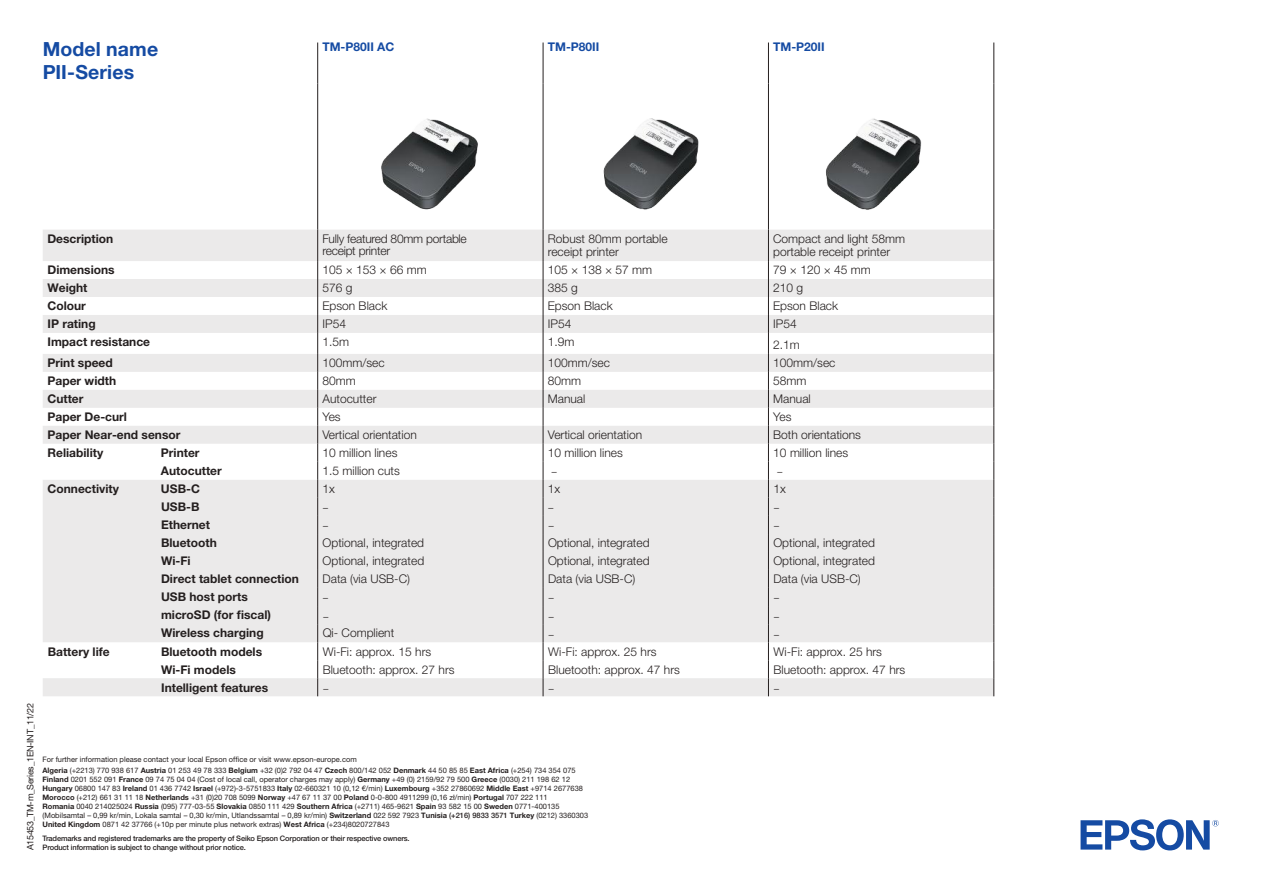
<style>
.page{position:relative;width:1263px;height:893px;background:#fff}
.page>*{position:absolute;margin:0;border:0;box-sizing:border-box;transform-origin:0 0}
.t1{font:700 19.5px/22.5px "Helvetica Neue LT Pro";letter-spacing:.005em;color:#154ba3}
.t2{font:300 12px/13.5px "Helvetica Neue LT Pro";color:#241f1f}
.t3{font:700 12px "Helvetica Neue LT Pro";color:#241f1f}
.t4{font:300 12px/12px "Helvetica Neue LT Pro";letter-spacing:-.02em;color:#241f1f}
.t5{font:700 12px "Helvetica Neue LT Pro";color:#154ba3}
.t6{font:12px "Minion Pro";color:#241f1f}
.t7{font:300 12px "Helvetica Neue";color:#241f1f}
.t8{font:9px "Helvetica Neue LT Pro";letter-spacing:-.03em;color:#241f1f}
.t9{font:7.5px/9px "Helvetica Neue LT Pro";color:#241f1f}
.t10{font:500 7.5px/9px "Helvetica Neue LT Pro";letter-spacing:-.02em;color:#241f1f}
.s1{font-weight:700}
.s2{font-weight:500}
</style>
<div class="page">
<hr style="left:317px;top:43px;width:1px;height:41px;background:#241f1f">
<hr style="left:543px;top:43px;width:1px;height:41px;background:#241f1f">
<hr style="left:317px;top:84px;width:1px;height:146px;background:#241f1f">
<hr style="left:543px;top:84px;width:1px;height:146px;background:#241f1f">
<hr style="left:993px;top:84px;width:1px;height:146px;background:#241f1f">
<hr style="left:768px;top:84px;width:1px;height:146px;background:#241f1f">
<svg style="left:43px;top:230px;width:951px;height:466px"></svg>
<hr style="left:768px;top:43px;width:1px;height:41px;background:#241f1f">
<hr style="left:993px;top:43px;width:1px;height:41px;background:#241f1f">
<img style="left:381px;top:118px;width:97px;height:92px">
<img style="left:603px;top:118px;width:96px;height:92px">
<img style="left:826px;top:118px;width:96px;height:92px">
<svg style="left:1080px;top:819px;width:139px;height:31px"></svg>
<h1 class="t1" style="left:43px;top:38px;width:117px">Model name<br>PII-Series</h1>
<h2 class="t5" style="left:322px;top:39px;width:73px">TM-P80II AC</h2>
<h2 class="t5" style="left:548px;top:39px;width:53px">TM-P80II</h2>
<h2 class="t5" style="left:773px;top:39px;width:53px">TM-P20II</h2>
<h2 class="t3" style="left:47px;top:231px;width:67px">Description</h2>
<h2 class="t4" style="left:322px;top:232px;width:146px">Fully featured 80mm portable receipt printer</h2>
<h2 class="t2" style="left:548px;top:232px;width:121px">Robust 80mm portable receipt printer</h2>
<h2 class="t2" style="left:773px;top:232px;width:134px">Compact and light 58mm portable receipt printer</h2>
<h2 class="t3" style="left:47px;top:263px;width:69px">Dimensions</h2>
<h2 class="t2" style="left:322px;top:263px;width:106px">105 × 153 × 66 mm</h2>
<h2 class="t2" style="left:548px;top:263px;width:106px">105 × 138 × 57 mm</h2>
<h2 class="t2" style="left:773px;top:263px;width:99px">79 × 120 × 45 mm</h2>
<h2 class="t3" style="left:47px;top:281px;width:41px">Weight</h2>
<h2 class="t2" style="left:322px;top:281px;width:32px">576 g</h2>
<h2 class="t2" style="left:548px;top:281px;width:32px">385 g</h2>
<h2 class="t2" style="left:773px;top:281px;width:32px">210 g</h2>
<h2 class="t3" style="left:47px;top:299px;width:40px">Colour</h2>
<h2 class="t2" style="left:322px;top:299px;width:66px">Epson Black</h2>
<h2 class="t2" style="left:548px;top:299px;width:66px">Epson Black</h2>
<h2 class="t2" style="left:773px;top:299px;width:66px">Epson Black</h2>
<h2 class="t3" style="left:47px;top:317px;width:50px">IP rating</h2>
<h2 class="t2" style="left:322px;top:317px;width:25px">IP54</h2>
<h2 class="t2" style="left:548px;top:317px;width:25px">IP54</h2>
<h2 class="t2" style="left:773px;top:317px;width:25px">IP54</h2>
<h2 class="t3" style="left:47px;top:334px;width:104px">Impact resistance</h2>
<h2 class="t2" style="left:322px;top:335px;width:28px">1.5m</h2>
<h2 class="t2" style="left:548px;top:335px;width:28px">1.9m</h2>
<h2 class="t7" style="left:773px;top:335px;width:28px">2.1m</h2>
<h2 class="t3" style="left:47px;top:355px;width:67px">Print speed</h2>
<h2 class="t2" style="left:322px;top:356px;width:64px">100mm/sec</h2>
<h2 class="t2" style="left:548px;top:356px;width:64px">100mm/sec</h2>
<h2 class="t2" style="left:773px;top:356px;width:64px">100mm/sec</h2>
<h2 class="t3" style="left:48px;top:373px;width:70px">Paper width</h2>
<h2 class="t2" style="left:322px;top:374px;width:35px">80mm</h2>
<h2 class="t2" style="left:548px;top:374px;width:35px">80mm</h2>
<h2 class="t2" style="left:773px;top:374px;width:35px">58mm</h2>
<h2 class="t3" style="left:48px;top:391px;width:38px">Cutter</h2>
<h2 class="t2" style="left:322px;top:392px;width:56px">Autocutter</h2>
<h2 class="t2" style="left:548px;top:392px;width:39px">Manual</h2>
<h2 class="t2" style="left:773px;top:392px;width:39px">Manual</h2>
<h2 class="t3" style="left:48px;top:409px;width:81px">Paper De-curl</h2>
<h2 class="t2" style="left:322px;top:410px;width:20px">Yes</h2>
<h2 class="t2" style="left:773px;top:410px;width:20px">Yes</h2>
<h2 class="t3" style="left:48px;top:427px;width:134px">Paper Near-end sensor</h2>
<h2 class="t2" style="left:322px;top:428px;width:96px">Vertical orientation</h2>
<h2 class="t2" style="left:548px;top:428px;width:96px">Vertical orientation</h2>
<h2 class="t2" style="left:773px;top:428px;width:89px">Both orientations</h2>
<h2 class="t3" style="left:48px;top:445px;width:57px">Reliability</h2>
<h2 class="t3" style="left:161px;top:445px;width:40px">Printer</h2>
<h2 class="t2" style="left:322px;top:446px;width:76px">10 million lines</h2>
<h2 class="t2" style="left:548px;top:446px;width:76px">10 million lines</h2>
<h2 class="t2" style="left:773px;top:446px;width:76px">10 million lines</h2>
<h2 class="t3" style="left:161px;top:463px;width:62px">Autocutter</h2>
<h2 class="t2" style="left:323px;top:464px;width:79px">1.5 million cuts</h2>
<h2 class="t6" style="left:551px;top:463px;width:8px">–</h2>
<h2 class="t6" style="left:777px;top:463px;width:8px">–</h2>
<h2 class="t3" style="left:48px;top:481px;width:73px">Connectivity</h2>
<h2 class="t3" style="left:161px;top:481px;width:40px">USB-C</h2>
<h2 class="t2" style="left:323px;top:482px;width:14px">1x</h2>
<h2 class="t2" style="left:548px;top:482px;width:14px">1x</h2>
<h2 class="t2" style="left:773px;top:482px;width:14px">1x</h2>
<h2 class="t3" style="left:161px;top:499px;width:40px">USB-B</h2>
<h2 class="t6" style="left:323px;top:499px;width:8px">–</h2>
<h2 class="t6" style="left:548px;top:499px;width:8px">–</h2>
<h2 class="t6" style="left:773px;top:499px;width:8px">–</h2>
<h2 class="t3" style="left:161px;top:517px;width:50px">Ethernet</h2>
<h2 class="t6" style="left:323px;top:517px;width:8px">–</h2>
<h2 class="t6" style="left:548px;top:517px;width:8px">–</h2>
<h2 class="t6" style="left:773px;top:517px;width:8px">–</h2>
<h2 class="t3" style="left:161px;top:536px;width:57px">Bluetooth</h2>
<h2 class="t2" style="left:323px;top:536px;width:103px">Optional, integrated</h2>
<h2 class="t2" style="left:548px;top:536px;width:103px">Optional, integrated</h2>
<h2 class="t2" style="left:773px;top:536px;width:103px">Optional, integrated</h2>
<h2 class="t3" style="left:161px;top:554px;width:31px">Wi-Fi</h2>
<h2 class="t2" style="left:323px;top:554px;width:103px">Optional, integrated</h2>
<h2 class="t2" style="left:548px;top:554px;width:103px">Optional, integrated</h2>
<h2 class="t2" style="left:773px;top:554px;width:103px">Optional, integrated</h2>
<h2 class="t3" style="left:161px;top:572px;width:139px">Direct tablet connection</h2>
<h2 class="t2" style="left:323px;top:572px;width:89px">Data (via USB-C)</h2>
<h2 class="t2" style="left:548px;top:572px;width:89px">Data (via USB-C)</h2>
<h2 class="t2" style="left:773px;top:572px;width:89px">Data (via USB-C)</h2>
<h2 class="t3" style="left:161px;top:589px;width:88px">USB host ports</h2>
<h2 class="t6" style="left:323px;top:589px;width:8px">–</h2>
<h2 class="t6" style="left:548px;top:589px;width:8px">–</h2>
<h2 class="t6" style="left:773px;top:589px;width:8px">–</h2>
<h2 class="t3" style="left:161px;top:608px;width:111px">microSD (for fiscal)</h2>
<h2 class="t6" style="left:323px;top:608px;width:8px">–</h2>
<h2 class="t6" style="left:548px;top:608px;width:8px">–</h2>
<h2 class="t6" style="left:773px;top:608px;width:8px">–</h2>
<h2 class="t3" style="left:161px;top:626px;width:104px">Wireless charging</h2>
<h2 class="t2" style="left:323px;top:626px;width:73px">Qi- Complient</h2>
<h2 class="t6" style="left:548px;top:626px;width:8px">–</h2>
<h2 class="t6" style="left:773px;top:626px;width:8px">–</h2>
<h2 class="t3" style="left:48px;top:644px;width:63px">Battery life</h2>
<h2 class="t3" style="left:161px;top:644px;width:103px">Bluetooth models</h2>
<h2 class="t2" style="left:323px;top:644px;width:110px">Wi-Fi: approx. 15 hrs</h2>
<h2 class="t2" style="left:548px;top:644px;width:110px">Wi-Fi: approx. 25 hrs</h2>
<h2 class="t2" style="left:773px;top:644px;width:110px">Wi-Fi: approx. 25 hrs</h2>
<h2 class="t3" style="left:161px;top:662px;width:76px">Wi-Fi models</h2>
<h2 class="t2" style="left:323px;top:662px;width:133px">Bluetooth: approx. 27 hrs</h2>
<h2 class="t2" style="left:548px;top:662px;width:133px">Bluetooth: approx. 47 hrs</h2>
<h2 class="t2" style="left:773px;top:662px;width:133px">Bluetooth: approx. 47 hrs</h2>
<h2 class="t3" style="left:161px;top:680px;width:109px">Intelligent features</h2>
<h2 class="t6" style="left:323px;top:680px;width:8px">–</h2>
<h2 class="t6" style="left:548px;top:680px;width:8px">–</h2>
<h2 class="t6" style="left:773px;top:680px;width:8px">–</h2>
<p class="t8" style="left:25px;top:850px;width:149px;rotate:-90deg">A15453_TM-m_Series_1EN-INT_11/22</p>
<p class="t9" style="left:43px;top:754px;width:535px;line-height:11.1px">For further information please contact your local Epson office or visit www.epson-europe.com<br><span class="s1">Algeria</span> (+2213) 770 938 617 <span class="s1">Austria</span> 01 253 49 78 333 <span class="s1">Belgium</span> +32 (0)2 792 04 47 <span class="s1">Czech</span> 800/142 052 <span class="s1">Denmark</span> 44 50 85 85 <span class="s1">East Africa</span> (+254) 734 354 075</p>
<p class="t9" style="left:43px;top:775px;width:547px"><span class="s1">Finland</span> 0201 552 091 <span class="s1">France</span> 09 74 75 04 04 (Cost of local call, operator charges may apply) <span class="s1">Germany</span> +49 (0) 2159/92 79 500 <span class="s1">Greece</span> (0030) 211 198 62 12<br><span class="s1">Hungary</span> 06800 147 83 <span class="s1">Ireland</span> 01 436 7742 <span class="s1">Israel</span> (+972)-3-5751833 <span class="s1">Italy</span> 02‑660321 10 (0,12 €/min) <span class="s1">Luxembourg</span> +352 27860692 <span class="s1">Middle East</span> +9714 2677638<br><span class="s1">Morocco</span> (+212) 661 31 11 18 <span class="s1">Netherlands</span> +31 (0)20 708 5099 <span class="s1">Norway</span> +47 67 11 37 00 <span class="s1">Poland</span> 0‑0‑800 4911299 (0,16 zł/min) <span class="s1">Portugal</span> 707 222 111<br><span class="s1">Romania</span> 0040 214025024 <span class="s1">Russia</span> (095) 777‑03‑55 <span class="s1">Slovakia</span> 0850 111 429 <span class="s1">Southern Africa</span> (+2711) 465‑9621 <span class="s1">Spain</span> 93 582 15 00 <span class="s1">Sweden</span> 0771‑400135 (Mobilsamtal – 0,99 kr/min, Lokala samtal – 0,30 kr/min, Utlandssamtal – 0,89 kr/min) <span class="s1">Switzerland</span> 022 592 7923 <span class="s1">Tunisia</span> <span class="s2">(+216) 9833 3571</span> <span class="s1">Turkey</span> (0212) 3360303<br><span class="s1">United Kingdom</span> 0871 42 37766 (+10p per minute plus network extras) <span class="s1">West Africa</span> (+234)8020727843</p>
<p class="t10" style="left:43px;top:834px;width:369px">Trademarks and registered trademarks are the property of Seiko Epson Corporation or their respective owners.<br>Product information is subject to change without prior notice.</p>
</div>
